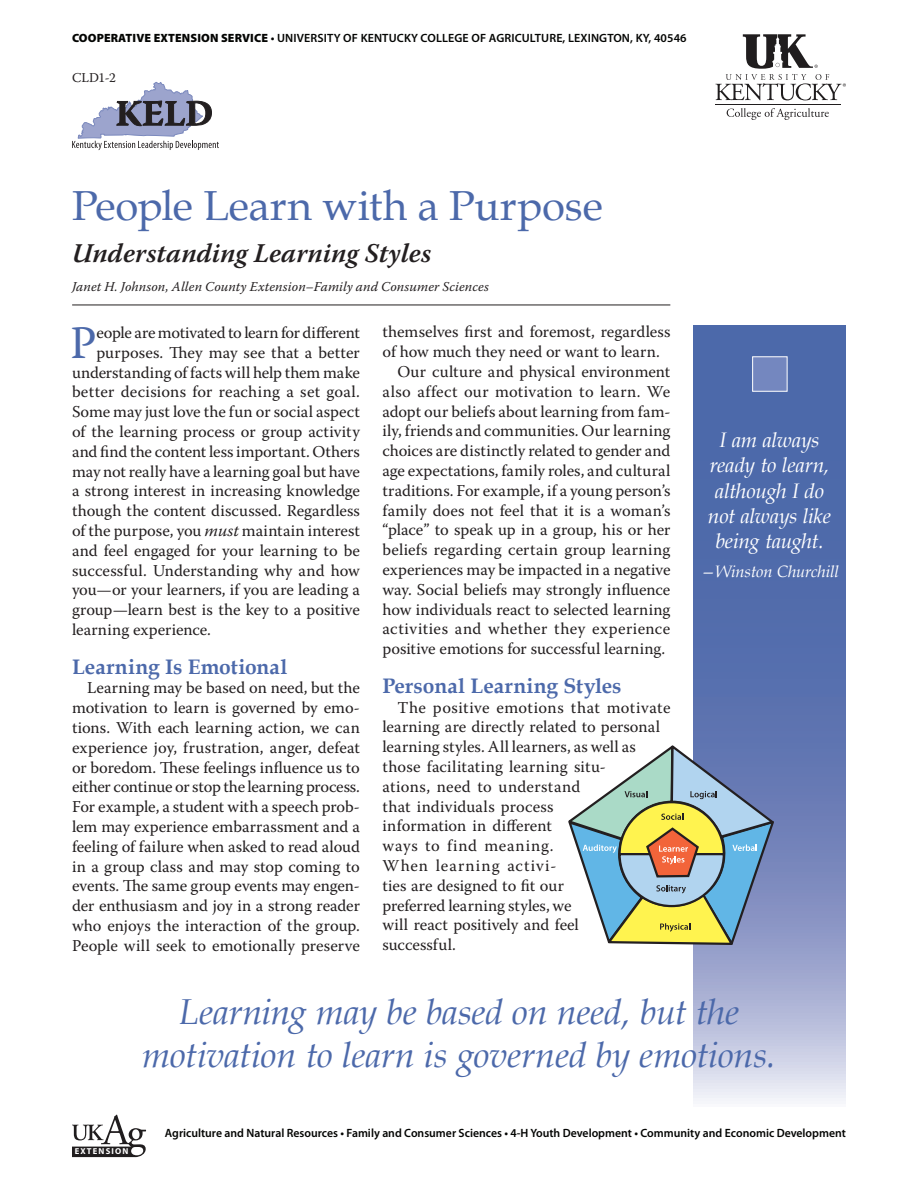
<style>
.page{position:relative;width:918px;height:1188px;background:#fff}
.page>*{position:absolute;margin:0;border:0;box-sizing:border-box;transform-origin:0 0}
.Opening_Paragraph{font:46.5px "Warnock Pro";color:#4c69aa}
.PubTitle{font:42px "Book Antiqua";letter-spacing:-.005em;color:#4c69aa}
.asides{font:italic 36px/43.2px "Book Antiqua";letter-spacing:-.01em;color:#4c69aa;text-align:center}
.subtitle{font:italic 600 27px "Warnock Pro";color:#231f20}
.Quotes{font:italic 21px/25.2px "Book Antiqua";letter-spacing:-.01em;color:#fff;text-align:center}
._1{font:700 21px "Book Antiqua";letter-spacing:.005em;color:#4c69aa}
.body{font:16.5px/19.8px "Warnock Pro";letter-spacing:.01em;color:#231f20;text-align:justify}
.Opening_Paragraph-2{font:16.5px "Warnock Pro";color:#231f20}
.Opening_Paragraph-3{font:16.5px "Warnock Pro";letter-spacing:-.02em;color:#231f20}
.quote_authors{font:italic 16.5px "Book Antiqua";letter-spacing:-.01em;color:#fff}
.Author{font:italic 13.5px "Warnock Pro";letter-spacing:.005em;color:#231f20}
.PubNumber{font:13.5px "Warnock Pro";color:#231f20}
.t1{font:600 12px "Myriad Pro";color:#040503}
.t2{font:700 8.7px "Myriad Pro";letter-spacing:.135em;color:#fff}
.s1{font-weight:900}
.s2{font-style:italic}
</style>
<div class="page">
<svg style="left:72px;top:1115px;width:74px;height:42px"></svg>
<hr style="left:716px;top:104px;width:125px;height:1px;background:#201d1e">
<svg style="left:715px;top:34px;width:131px;height:66px"></svg>
<svg style="left:727px;top:108px;width:102px;height:12px"></svg>
<svg style="left:694px;top:326px;width:152px;height:775px;background:#6f83b9"></svg>
<hr style="left:72px;top:305px;width:598px;height:1px;background:#231f20">
<svg style="left:72px;top:82px;width:147px;height:68px"></svg>
<div style="left:752px;top:356px;width:36px;height:36px;background:#7487bf;border:1px solid #fff"></div>
<svg style="left:568px;top:745px;width:206px;height:200px"></svg>
<p class="t1" style="left:72px;top:31px;width:616px"><span class="s1">COOPERATIVE EXTENSION SERVICE</span> • UNIVERSITY OF KENTUCKY COLLEGE OF AGRICULTURE, LEXINGTON, KY, 40546</p>
<p class="PubNumber" style="left:72px;top:69px;width:45px">CLD1-2</p>
<p class="PubTitle" style="left:72px;top:177px;width:532px">People Learn with a Purpose</p>
<p class="subtitle" style="left:72px;top:237px;width:361px">Understanding Learning Styles</p>
<p class="Author" style="left:72px;top:279px;width:418px">Janet H. Johnson, Allen County Extension–Family and Consumer Sciences</p>
<p class="Opening_Paragraph" style="left:70px;top:314px;width:28px">P</p>
<p class="Opening_Paragraph-3" style="left:96px;top:323px;width:265px">eople are motivated to learn for different</p>
<p class="Opening_Paragraph-2" style="left:96px;top:342px;width:265px">purposes. They may see that a better</p>
<p class="Opening_Paragraph-2" style="left:72px;top:362px;width:289px">understanding of facts will help them make</p>
<p class="Opening_Paragraph-2" style="left:72px;top:382px;width:289px">better decisions for reaching a set goal.</p>
<p class="Opening_Paragraph-2" style="left:72px;top:402px;width:290px">Some may just love the fun or social aspect</p>
<p class="Opening_Paragraph-2" style="left:72px;top:422px;width:289px">of the learning process or group activity</p>
<p class="Opening_Paragraph-2" style="left:72px;top:441px;width:289px">and find the content less important. Others</p>
<p class="Opening_Paragraph-2" style="left:72px;top:461px;width:289px">may not really have a learning goal but have</p>
<p class="Opening_Paragraph-2" style="left:72px;top:481px;width:290px">a strong interest in increasing knowledge</p>
<p class="Opening_Paragraph-2" style="left:72px;top:501px;width:289px">though the content discussed. Regardless</p>
<p class="Opening_Paragraph-2" style="left:72px;top:521px;width:290px">of the purpose, you <span class="s2">must</span> maintain interest</p>
<p class="Opening_Paragraph-2" style="left:72px;top:540px;width:290px">and feel engaged for your learning to be</p>
<p class="Opening_Paragraph-2" style="left:72px;top:560px;width:289px">successful. Understanding why and how</p>
<p class="Opening_Paragraph-2" style="left:72px;top:580px;width:289px">you—or your learners, if you are leading a</p>
<p class="Opening_Paragraph-2" style="left:72px;top:600px;width:289px">group—learn best is the key to a positive</p>
<p class="Opening_Paragraph-2" style="left:72px;top:620px;width:140px">learning experience.</p>
<p class="_1" style="left:72px;top:652px;width:217px">Learning Is Emotional</p>
<p class="body" style="left:72px;top:678px;width:290px;text-indent:15px">Learning may be based on need, but the motivation to learn is governed by emo&shy;tions. With each learning action, we can experience joy, frustration, anger, defeat or boredom. These feelings influence us to either continue or stop the learning process.<br>For example, a student with a speech prob&shy;lem may experience embarrassment and a feeling of failure when asked to read aloud in a group class and may stop coming to events. The same group events may engen&shy;der enthusiasm and joy in a strong reader who enjoys the interaction of the group.<br>People will seek to emotionally preserve</p>
<p class="body" style="left:382px;top:322px;width:289px">themselves first and foremost, regardless of how much they need or want to learn.</p>
<p class="body" style="left:382px;top:361px;width:290px;text-indent:15px">Our culture and physical environment also affect our motivation to learn. We adopt our beliefs about learning from fam&shy;ily, friends and communities. Our learning choices are distinctly related to gender and age expectations, family roles, and cultural traditions. For example, if a young person’s family does not feel that it is a woman’s “place” to speak up in a group, his or her beliefs regarding certain group learning experiences may be impacted in a negative way. Social beliefs may strongly influence how individuals react to selected learning activities and whether they experience positive emotions for successful learning.</p>
<p class="_1" style="left:382px;top:671px;width:241px">Personal Learning Styles</p>
<p class="body" style="left:382px;top:697px;width:290px;text-align:left;text-indent:15px">The positive emotions that motivate learning are directly related to personal learning styles. All learners, as well as those facilitating learning situ-<br>ations, need to understand<br>that individuals process<br>information in different<br>ways to find meaning.<br>When learning activi-<br>ties are designed to fit our<br>preferred learning styles, we<br>will react positively and feel<br>successful.</p>
<p class="Quotes" style="left:708px;top:427px;width:125px">I am always ready to learn, although I do not always like being taught.</p>
<p class="quote_authors" style="left:700px;top:560px;width:140px">—Winston Churchill</p>
<p class="asides" style="left:142px;top:989px;width:635px">Learning may be based on need, but the motivation to learn is governed by emotions.</p>
<p class="t2" style="left:75px;top:1146px;width:55px">EXTENSION</p>
<p class="t1" style="left:165px;top:1125px;width:683px">Agriculture and Natural Resources • Family and Consumer Sciences • 4-H Youth Development • Community and Economic Development</p>
</div>
